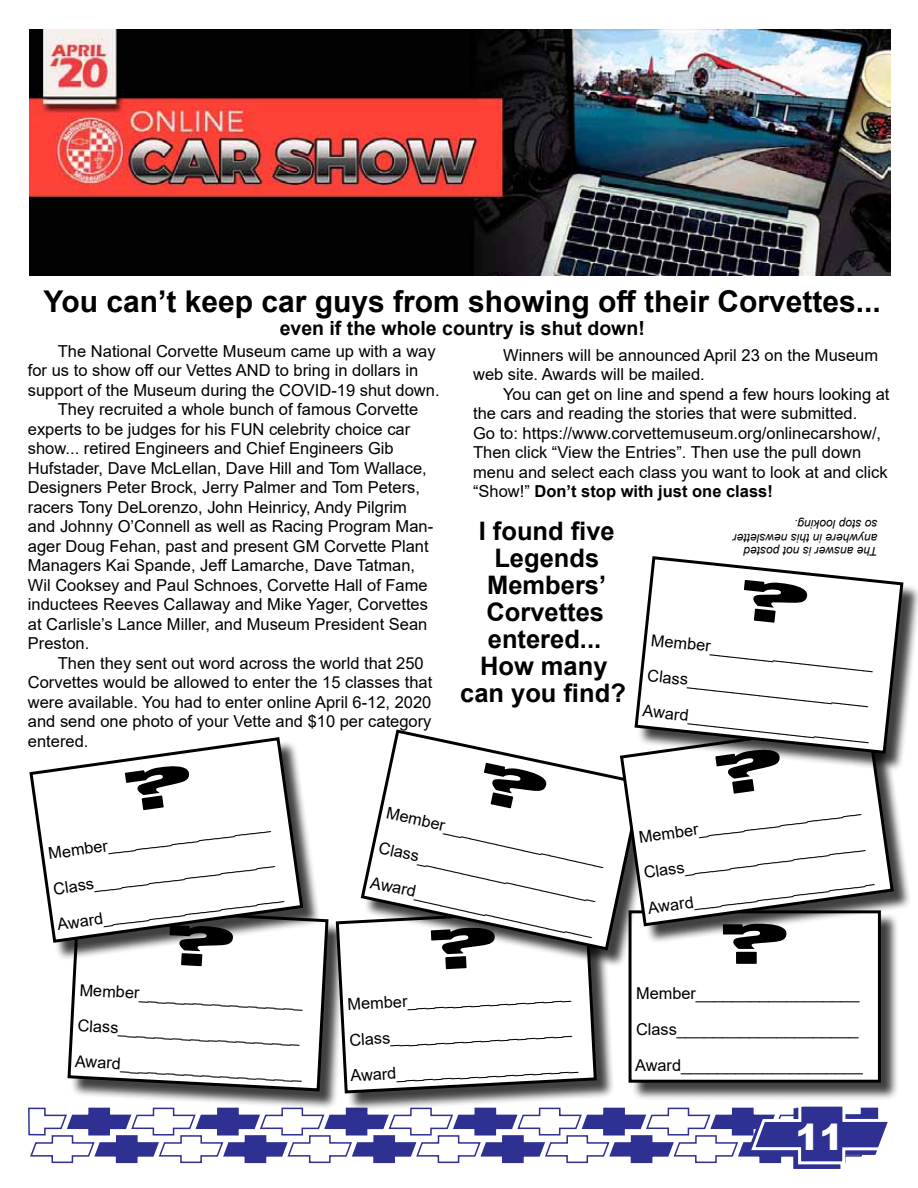
<style>
.page{position:relative;width:918px;height:1188px;background:#fff}
.page>*{position:absolute;margin:0;border:0;box-sizing:border-box;transform-origin:0 0}
.t1{font:53.4px "Blackoak Std";color:#000}
.t2{font:900 36px "Arial";color:#fff}
.t3{font:700 30px "Arial";color:#000}
.t4{font:700 25.5px/27px "Arial";color:#000;text-align:center}
.t5{font:700 19.5px "Arial";color:#000}
.t6{font:16.5px/19.5px "Arial";color:#000}
.t7{font:16.35px/35.7px "Arial";color:#000}
.t8{font:italic 12px/13.5px "Arial";color:#000}
.s1{font-weight:700}
</style>
<div class="page">
<svg style="left:28px;top:1106px;width:860px;height:63px"></svg>
<img style="left:29px;top:30px;width:862px;height:246px">
<div style="left:70px;top:909px;width:277px;height:201px;background:#000;opacity:.75"></div>
<svg style="left:67px;top:909px;width:263px;height:184px"></svg>
<div style="left:631px;top:913px;width:268px;height:188px;background:#000;opacity:.75"></div>
<div style="left:630px;top:912px;width:249px;height:169px;background:#fff"></div>
<div style="left:629px;top:910px;width:252px;height:173px;border:3px solid #000"></div>
<div style="left:339px;top:911px;width:276px;height:201px;background:#000;opacity:.75"></div>
<svg style="left:334px;top:909px;width:264px;height:186px"></svg>
<div style="left:364px;top:732px;width:297px;height:236px;background:#000;opacity:.75"></div>
<svg style="left:359px;top:729px;width:286px;height:223px"></svg>
<div style="left:623px;top:724px;width:289px;height:220px;background:#000;opacity:.75"></div>
<svg style="left:618px;top:724px;width:277px;height:204px"></svg>
<div style="left:637px;top:559px;width:281px;height:213px;background:#000;opacity:.75"></div>
<svg style="left:633px;top:556px;width:272px;height:200px"></svg>
<div style="left:32px;top:740px;width:289px;height:221px;background:#000;opacity:.75"></div>
<svg style="left:29px;top:737px;width:276px;height:208px"></svg>
<svg style="left:168px;top:924px;width:65px;height:44px"></svg>
<svg style="left:431px;top:927px;width:65px;height:43px"></svg>
<svg style="left:478px;top:762px;width:70px;height:53px"></svg>
<svg style="left:715px;top:747px;width:69px;height:49px"></svg>
<svg style="left:741px;top:579px;width:67px;height:47px"></svg>
<svg style="left:125px;top:763px;width:68px;height:49px"></svg>
<h3 class="t3" style="left:44px;top:281px;width:839px">You can’t keep car guys from showing off their Corvettes...</h3>
<p class="t5" style="left:280px;top:314px;width:367px">even if the whole country is shut down!</p>
<p class="t6" style="left:58px;top:341px;width:379px">The National Corvette Museum came up with a way</p>
<p class="t6" style="left:28px;top:361px;width:392px">for us to show off our Vettes AND to bring in dollars in</p>
<p class="t6" style="left:28px;top:380px;width:413px">support of the Museum during the COVID-19 shut down.</p>
<p class="t6" style="left:58px;top:400px;width:362px">They recruited a whole bunch of famous Corvette</p>
<p class="t6" style="left:28px;top:419px;width:384px">experts to be judges for his FUN celebrity choice car</p>
<p class="t6" style="left:28px;top:439px;width:367px">show... retired Engineers and Chief Engineers Gib</p>
<p class="t6" style="left:28px;top:458px;width:400px">Hufstader, Dave McLellan, Dave Hill and Tom Wallace,</p>
<p class="t6" style="left:28px;top:478px;width:394px">Designers Peter Brock, Jerry Palmer and Tom Peters,</p>
<p class="t6" style="left:28px;top:497px;width:381px">racers Tony DeLorenzo, John Heinricy, Andy Pilgrim</p>
<p class="t6" style="left:28px;top:517px;width:407px">and Johnny O’Connell as well as Racing Program Man-</p>
<p class="t6" style="left:28px;top:536px;width:402px">ager Doug Fehan, past and present GM Corvette Plant</p>
<p class="t6" style="left:28px;top:556px;width:389px">Managers Kai Spande, Jeff Lamarche, Dave Tatman,</p>
<p class="t6" style="left:28px;top:575px;width:401px">Wil Cooksey and Paul Schnoes, Corvette Hall of Fame</p>
<p class="t6" style="left:28px;top:595px;width:402px">inductees Reeves Callaway and Mike Yager, Corvettes</p>
<p class="t6" style="left:28px;top:614px;width:401px">at Carlisle’s Lance Miller, and Museum President Sean</p>
<p class="t6" style="left:28px;top:634px;width:63px">Preston.</p>
<p class="t6" style="left:58px;top:653px;width:367px">Then they sent out word across the world that 250</p>
<p class="t6" style="left:28px;top:673px;width:406px">Corvettes would be allowed to enter the 15 classes that</p>
<p class="t6" style="left:28px;top:692px;width:405px">were available. You had to enter online April 6-12, 2020</p>
<p class="t6" style="left:28px;top:712px;width:405px">and send one photo of your Vette and $10 per category</p>
<p class="t6" style="left:28px;top:731px;width:62px">entered.</p>
<p class="t6" style="left:473px;top:345px;width:407px;text-indent:30px">Winners will be announced April 23 on the Museum web site. Awards will be mailed.</p>
<p class="t6" style="left:473px;top:384px;width:418px;text-indent:30px">You can get on line and spend a few hours looking at the cars and reading the stories that were submitted.<br>Go to: https://www.corvettemuseum.org/onlinecarshow/, Then click “View the Entries”. Then use the pull down menu and select each class you want to look at and click “Show!” <span class="s1">Don’t stop with just one class!</span></p>
<h3 class="t4" style="left:460px;top:518px;width:167px">I found five<br>Legends<br>Members’<br>Corvettes entered...<br>How many can you find?</h3>
<p class="t8" style="left:878px;top:558px;width:146px;rotate:-180deg">The answer is not posted anywhere in this newsletter so stop looking.</p>
<p class="t7" style="left:653px;top:622px;width:225px;rotate:6deg">Member__________________</p>
<p class="t7" style="left:649px;top:657px;width:229px;rotate:6deg">Class____________________<br>Award____________________</p>
<p class="t7" style="left:45px;top:836px;width:229px;rotate:-8deg">Member__________________<br>Class____________________<br>Award____________________</p>
<p class="t7" style="left:81px;top:972px;width:225px;rotate:3deg">Member__________________</p>
<p class="t7" style="left:78px;top:1007px;width:229px;rotate:3deg">Class____________________<br>Award____________________</p>
<p class="t7" style="left:390px;top:795px;width:225px;rotate:12deg">Member__________________</p>
<p class="t7" style="left:382px;top:830px;width:229px;rotate:12deg">Class____________________<br>Award____________________</p>
<p class="t7" style="left:346px;top:986px;width:229px;rotate:-3deg">Member__________________<br>Class____________________<br>Award____________________</p>
<p class="t7" style="left:636px;top:820px;width:229px;rotate:-8deg">Member__________________<br>Class____________________<br>Award____________________</p>
<h1 class="t1" style="left:721px;top:908px;width:69px">?</h1>
<p class="t7" style="left:635px;top:976px;width:229px">Member__________________<br>Class____________________<br>Award____________________</p>
<h2 class="t2" style="left:796px;top:1111px;width:50px">11</h2>
</div>
